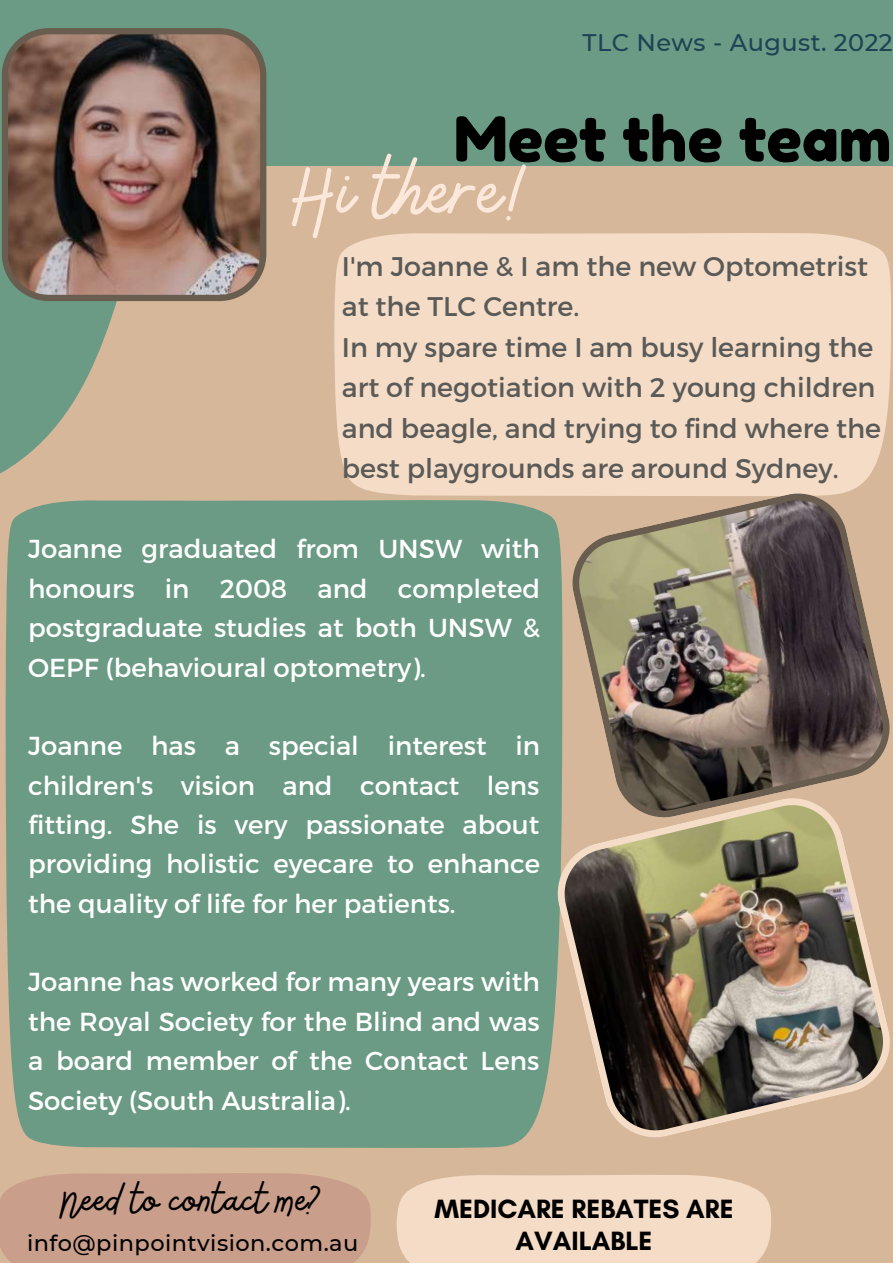
<style>
.page{position:relative;width:893px;height:1264px;background:#fff}
.page>*{position:absolute;margin:0;border:0;box-sizing:border-box;transform-origin:0 0}
.t1{font:90.3px "Bellaboo";color:#fbe8da}
.t2{font:61.95px "Fredoka One";color:#000}
.t3{font:45px "Bellaboo";color:#000}
.t4{font:27px/40.5px "Montserrat";color:#5a5a58}
.t5{font:700 27px "Glacial Indifference";color:#000}
.t6{font:25.95px/39.3px "Montserrat";color:#fff;text-align:justify}
.t7{font:500 24px "Montserrat";letter-spacing:.02em;color:#1d4355}
.t8{font:500 22.5px "Montserrat";letter-spacing:.02em;color:#000}
</style>
<div class="page">
<div style="left:0;top:0;width:892px;height:1262px;background:#d6b79a"></div>
<div style="left:0;top:0;width:892px;height:166px;background:#6b9b85"></div>
<svg style="left:0;top:71px;width:267px;height:403px"></svg>
<div style="left:6px;top:500px;width:556px;height:647px;background:#6b9b85"></div>
<img style="left:547px;top:787px;width:343px;height:360px">
<div style="left:334px;top:233px;width:557px;height:263px;background:#f4dcc6"></div>
<svg style="left:562px;top:484px;width:329px;height:343px"></svg>
<div style="left:0;top:1173px;width:371px;height:89px;background:#c99e8b"></div>
<svg style="left:2px;top:28px;width:264px;height:273px;background:#81665a"></svg>
<div style="left:396px;top:1175px;width:375px;height:87px;background:#f4dcc6"></div>
<p class="t7" style="left:582px;top:27px;width:312px">TLC News - August. 2022</p>
<h2 class="t2" style="left:454px;top:101px;width:439px">Meet the team</h2>
<h1 class="t1" style="left:292px;top:134px;width:240px">Hi there!</h1>
<p class="t4" style="left:342px;top:244px;width:540px">I'm Joanne &amp; I am the new Optometrist at the TLC Centre.<br>In my spare time I am busy learning the art of negotiation with 2 young children and beagle, and trying to find where the best playgrounds are around Sydney.</p>
<p class="t6" style="left:28px;top:528px;width:513px">Joanne graduated from UNSW with honours in 2008 and completed postgraduate studies at both UNSW &amp; OEPF (behavioural optometry).</p>
<p class="t6" style="left:28px;top:725px;width:513px">Joanne has a special interest in children's vision and contact lens fitting. She is very passionate about providing holistic eyecare to enhance the quality of life for her patients.</p>
<p class="t6" style="left:28px;top:961px;width:513px">Joanne has worked for many years with the Royal Society for the Blind and was a board member of the Contact Lens Society (South Australia).</p>
<h3 class="t3" style="left:63px;top:1170px;width:261px">Need to contact me?</h3>
<p class="t5" style="left:434px;top:1192px;width:300px">MEDICARE REBATES ARE</p>
<p class="t8" style="left:27px;top:1229px;width:333px">info@pinpointvision.com.au</p>
<p class="t5" style="left:515px;top:1224px;width:138px">AVAILABLE</p>
</div>
